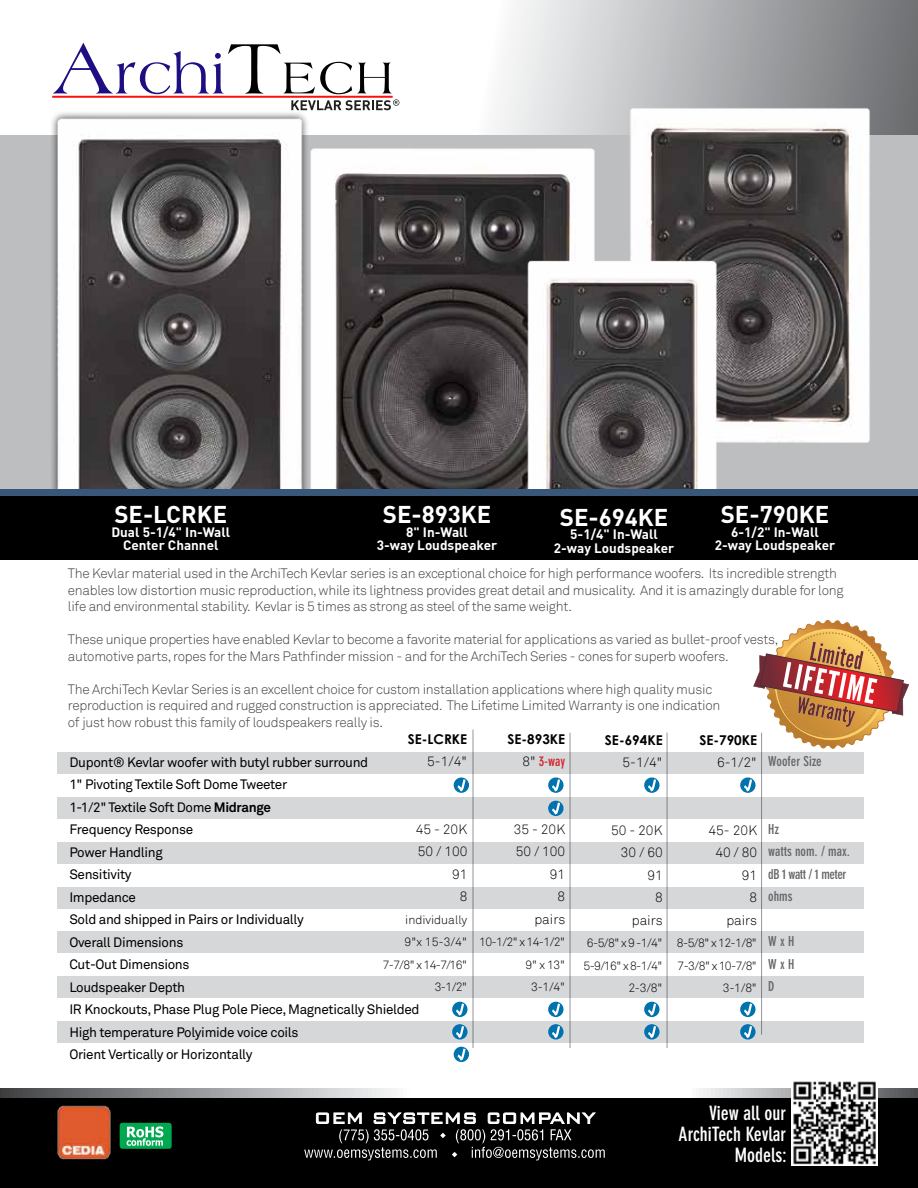
<style>
.page{position:relative;width:918px;height:1188px;background:#fff}
.page>*{position:absolute;margin:0;border:0;box-sizing:border-box;transform-origin:0 0}
.t1{font:700 24px "DIN";color:#fff}
.t2{font:700 condensed 19.5px/21px "DIN Neuzeit Grotesk Std";color:#fff;text-align:right}
.t3{font:300 13.5px/16.5px "Akkurat";letter-spacing:-.02em;color:#414042}
.t4{font:13.5px/22.5px "Akkurat";letter-spacing:-.025em;color:#000}
.t5{font:700 13.5px/13.6px "DIN";color:#fff;text-align:center}
.t6{font:300 13.5px/22.5px "Akkurat";color:#000;text-align:right}
.t7{font:700 condensed 13.5px/22.5px "DIN Neuzeit Grotesk Std";color:#656669}
.t8{font:700 13.5px "Century Gothic";color:#000}
.t9{font:700 condensed 13.5px "DIN Neuzeit Grotesk Std";color:#d2232a}
.t10{font:300 12px/22.5px "Akkurat";color:#000;text-align:right}
.s1{font-weight:700}
.s2{font-family:"Akkurat";font-weight:300;font-stretch:normal;color:#000}
</style>
<div class="page">
<div style="left:58px;top:1021px;width:806px;height:22px;background:#d6d7d9"></div>
<div style="left:58px;top:976px;width:806px;height:22px;background:#d6d7d9"></div>
<svg style="left:14px;top:0;width:904px;height:136px"></svg>
<div style="left:0;top:136px;width:918px;height:397px;background:#bcbec0"></div>
<div style="left:34px;top:20px;width:393px;height:97px;background:#fff"></div>
<hr style="left:52px;top:96px;width:341px;height:2px;background:#fb0f0c">
<svg style="left:53px;top:43px;width:346px;height:67px"></svg>
<div style="left:0;top:1097px;width:918px;height:91px;background:#000"></div>
<svg style="left:0;top:1088px;width:918px;height:9px"></svg>
<img style="left:46px;top:1095px;width:75px;height:75px">
<div style="left:120px;top:1123px;width:52px;height:26px;background:#00a94f;border-radius:3px"></div>
<svg style="left:127px;top:1126px;width:36px;height:20px"></svg>
<div style="left:58px;top:931px;width:806px;height:22px;background:#d6d7d9"></div>
<div style="left:58px;top:888px;width:806px;height:21px;background:#d6d7d9"></div>
<div style="left:58px;top:843px;width:806px;height:21px;background:#d6d7d9"></div>
<div style="left:58px;top:798px;width:806px;height:21px;background:#d6d7d9"></div>
<div style="left:58px;top:753px;width:806px;height:21px;background:#d6d7d9"></div>
<hr style="left:473px;top:729px;width:1px;height:319px;background:#95979a">
<hr style="left:570px;top:733px;width:1px;height:315px;background:#95979a">
<hr style="left:667px;top:733px;width:1px;height:315px;background:#95979a">
<img style="left:29px;top:107px;width:305px;height:382px">
<img style="left:265px;top:133px;width:321px;height:356px">
<img style="left:586px;top:91px;width:332px;height:352px">
<img style="left:493px;top:247px;width:244px;height:242px">
<div style="left:0;top:492px;width:918px;height:68px;background:#000"></div>
<div style="left:0;top:489px;width:918px;height:7px;background:#385779"></div>
<hr style="left:761px;top:733px;width:1px;height:302px;background:#95979a">
<div style="left:452px;top:1002px;width:16px;height:15px;border:2px solid #0073ae;border-radius:50%"></div>
<div style="left:452px;top:1024px;width:16px;height:16px;border:2px solid #0073ae;border-radius:50%"></div>
<div style="left:548px;top:1024px;width:16px;height:16px;border:2px solid #0073ae;border-radius:50%"></div>
<div style="left:548px;top:1002px;width:16px;height:15px;border:2px solid #0073ae;border-radius:50%"></div>
<svg style="left:550px;top:1002px;width:11px;height:38px"></svg>
<div style="left:740px;top:1002px;width:16px;height:15px;border:2px solid #0073ae;border-radius:50%"></div>
<div style="left:644px;top:1024px;width:16px;height:16px;border:2px solid #0073ae;border-radius:50%"></div>
<div style="left:740px;top:1024px;width:16px;height:16px;border:2px solid #0073ae;border-radius:50%"></div>
<svg style="left:742px;top:1002px;width:11px;height:38px"></svg>
<div style="left:454px;top:777px;width:15px;height:16px;border:2px solid #0073ae;border-radius:50%"></div>
<svg style="left:456px;top:777px;width:11px;height:16px"></svg>
<div style="left:548px;top:777px;width:16px;height:16px;border:2px solid #0073ae;border-radius:50%"></div>
<svg style="left:550px;top:777px;width:11px;height:16px"></svg>
<div style="left:644px;top:777px;width:16px;height:16px;border:2px solid #0073ae;border-radius:50%"></div>
<svg style="left:646px;top:777px;width:11px;height:16px"></svg>
<div style="left:740px;top:777px;width:16px;height:16px;border:2px solid #0073ae;border-radius:50%"></div>
<svg style="left:742px;top:777px;width:11px;height:16px"></svg>
<div style="left:454px;top:1047px;width:15px;height:15px;border:2px solid #0073ae;border-radius:50%"></div>
<svg style="left:454px;top:1002px;width:13px;height:60px"></svg>
<img style="left:791px;top:1081px;width:86px;height:85px">
<div style="left:644px;top:1002px;width:16px;height:15px;border:2px solid #0073ae;border-radius:50%"></div>
<svg style="left:646px;top:1002px;width:11px;height:38px"></svg>
<svg style="left:753px;top:620px;width:156px;height:129px"></svg>
<svg style="left:304px;top:1110px;width:301px;height:51px;background:#303030"></svg>
<div style="left:548px;top:801px;width:16px;height:15px;border:2px solid #0073ae;border-radius:50%"></div>
<svg style="left:550px;top:801px;width:11px;height:15px"></svg>
<h1 class="t1" style="left:114px;top:499px;width:114px">SE-LCRKE</h1>
<p class="t5" style="left:111px;top:524px;width:120px">Dual 5-1/4" In-Wall<br>Center Channel</p>
<h1 class="t1" style="left:383px;top:499px;width:110px">SE-893KE</h1>
<p class="t5" style="left:377px;top:524px;width:122px">8" In-Wall<br>3-way Loudspeaker</p>
<h1 class="t1" style="left:560px;top:501px;width:110px">SE-694KE</h1>
<p class="t5" style="left:554px;top:527px;width:122px">5-1/4" In-Wall<br>2-way Loudspeaker</p>
<h1 class="t1" style="left:721px;top:499px;width:110px">SE-790KE</h1>
<p class="t5" style="left:715px;top:524px;width:122px">6-1/2" In-Wall<br>2-way Loudspeaker</p>
<p class="t3" style="left:68px;top:565px;width:777px">The Kevlar material used in the ArchiTech Kevlar series is an exceptional choice for high performance woofers. Its incredible strength enables low distortion music reproduction, while its lightness provides great detail and musicality. And it is amazingly durable for long life and environmental stability. Kevlar is 5 times as strong as steel of the same weight.</p>
<p class="t3" style="left:68px;top:631px;width:712px">These unique properties have enabled Kevlar to become a favorite material for applications as varied as bullet-proof vests, automotive parts, ropes for the Mars Pathfinder mission - and for the ArchiTech Series - cones for superb woofers.</p>
<p class="t3" style="left:68px;top:681px;width:654px">The ArchiTech Kevlar Series is an excellent choice for custom installation applications where high quality music reproduction is required and rugged construction is appreciated. The Lifetime Limited Warranty is one indication of just how robust this family of loudspeakers really is.</p>
<p class="t8" style="left:408px;top:728px;width:61px">SE-LCRKE</p>
<p class="t6" style="left:427px;top:750px;width:42px">5-1/4"</p>
<p class="t4" style="left:69px;top:751px;width:352px">Dupont® Kevlar woofer with butyl rubber surround<br>1" Pivoting Textile Soft Dome Tweeter<br>1-1/2" Textile Soft Dome <span class="s1">Midrange<br></span>Frequency Response<br>Power Handling<br>Sensitivity<br>Impedance<br>Sold and shipped in Pairs or Individually<br>Overall Dimensions<br>Cut-Out Dimensions<br>Loudspeaker Depth<br>IR Knockouts, Phase Plug Pole Piece, Magnetically Shielded<br>High temperature Polyimide voice coils<br>Orient Vertically or Horizontally</p>
<p class="t6" style="left:416px;top:818px;width:53px">45 - 20K<br>50 / 100<br>91<br>8</p>
<p class="t10" style="left:383px;top:908px;width:86px">individually<br>9"x 15-3/4"<br>7-7/8" x 14-7/16"<br>3-1/2"</p>
<p class="t8" style="left:508px;top:728px;width:59px">SE-893KE</p>
<p class="t9" style="left:522px;top:753px;width:44px"><span class="s2">8"</span> 3-way</p>
<p class="t6" style="left:514px;top:818px;width:53px">35 - 20K<br>50 / 100<br>91<br>8<br>pairs</p>
<p class="t10" style="left:479px;top:931px;width:88px">10-1/2" x 14-1/2"<br>9" x 13"<br>3-1/4"</p>
<p class="t8" style="left:605px;top:729px;width:59px">SE-694KE</p>
<p class="t6" style="left:623px;top:751px;width:42px">5-1/4"</p>
<p class="t8" style="left:699px;top:730px;width:59px">SE-790KE</p>
<p class="t6" style="left:717px;top:751px;width:42px">6-1/2"</p>
<p class="t7" style="left:768px;top:750px;width:55px">Woofer Size</p>
<p class="t6" style="left:611px;top:819px;width:53px">50 - 20K<br>30 / 60<br>91<br>8<br>pairs</p>
<p class="t10" style="left:583px;top:932px;width:81px">6-5/8" x 9 -1/4"<br>5-9/16" x 8-1/4"<br>2-3/8"</p>
<p class="t6" style="left:709px;top:819px;width:50px">45- 20K<br>40 / 80<br>91<br>8<br>pairs</p>
<p class="t10" style="left:677px;top:932px;width:82px">8-5/8" x 12-1/8"<br>7-3/8" x 10-7/8"<br>3-1/8"</p>
<p class="t7" style="left:768px;top:818px;width:83px">Hz<br>watts nom. / max. dB 1 watt / 1 meter ohms</p>
<p class="t7" style="left:768px;top:930px;width:27px;text-align:justify">W x H W x H D</p>
<h2 class="t2" style="left:679px;top:1103px;width:110px">View all our<br>ArchiTech Kevlar<br>Models:</h2>
</div>
